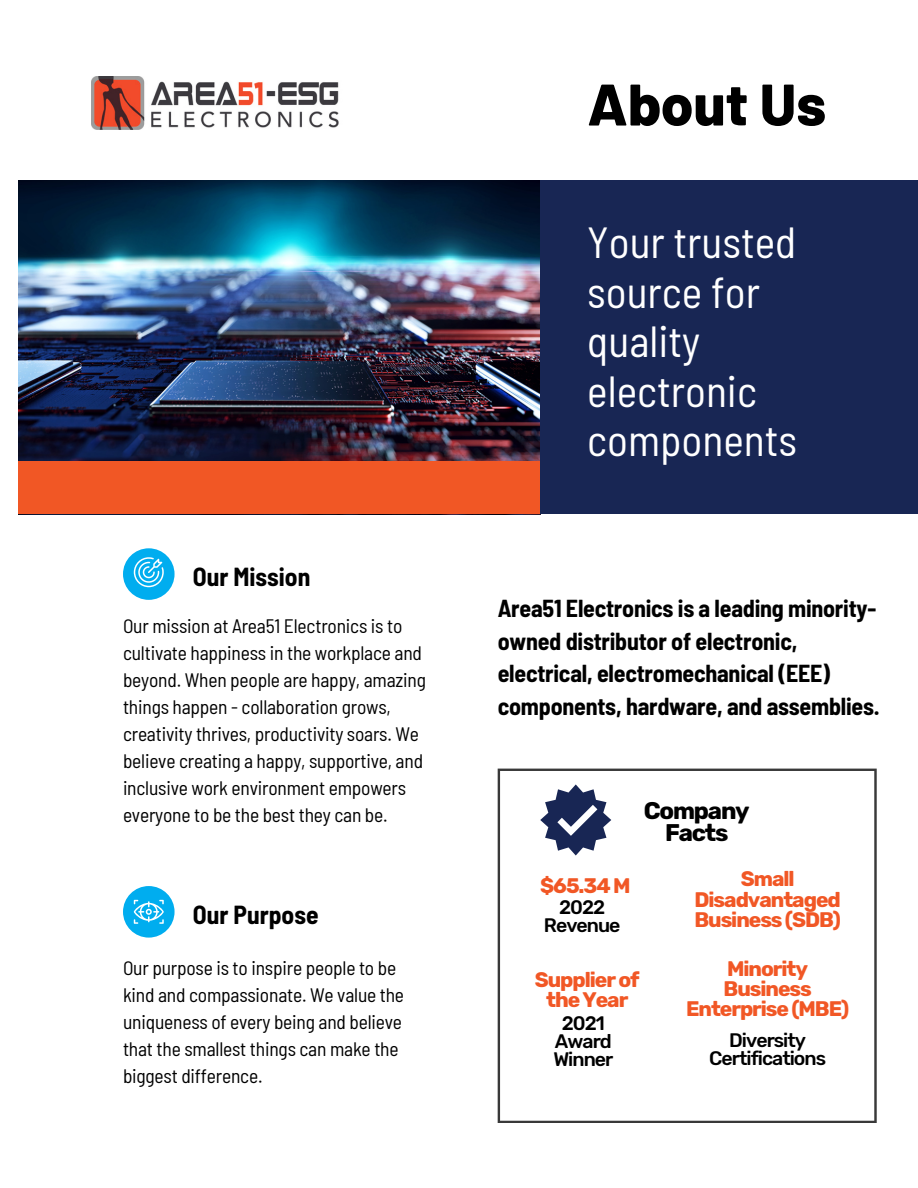
<style>
.page{position:relative;width:918px;height:1188px;background:#fff}
.page>*{position:absolute;margin:0;border:0;box-sizing:border-box;transform-origin:0 0}
.t1{font:800 58.5px "Barlow";color:#000}
.t2{font:semi-condensed 43.5px/49.5px "Barlow";color:#fff}
.t3{font:700 semi-condensed 25.5px "Barlow";color:#000}
.t4{font:700 semi-condensed 24px/32.7px "Barlow";letter-spacing:-.01em;color:#000}
.t5{font:700 24px/22.5px "Rubik";letter-spacing:-.05em;color:#000;text-align:center}
.t6{font:700 21px/20.2px "Rubik";letter-spacing:-.05em;color:#f15725;text-align:center}
.t7{font:semi-condensed 19.5px/27px "Barlow";letter-spacing:-.01em;color:#000}
.t8{font:500 19.5px/18px "Rubik";letter-spacing:-.05em;color:#000;text-align:center}
</style>
<div class="page">
<div style="left:123px;top:548px;width:52px;height:52px;background:#00adef;border-radius:50%"></div>
<svg style="left:134px;top:557px;width:30px;height:30px"></svg>
<div style="left:123px;top:886px;width:52px;height:52px;background:#00adef;border-radius:50%"></div>
<svg style="left:134px;top:900px;width:30px;height:23px"></svg>
<img style="left:18px;top:180px;width:522px;height:281px">
<div style="left:18px;top:461px;width:522px;height:53px;background:#f15725"></div>
<div style="left:540px;top:180px;width:378px;height:334px;background:#182654"></div>
<svg style="left:498px;top:769px;width:379px;height:354px"></svg>
<svg style="left:540px;top:784px;width:71px;height:71px"></svg>
<img style="left:92px;top:76px;width:247px;height:53px">
<p class="t3" style="left:193px;top:561px;width:119px">Our Mission</p>
<p class="t7" style="left:123px;top:611px;width:304px">Our mission at Area51 Electronics is to cultivate happiness in the workplace and beyond. When people are happy, amazing things happen - collaboration grows, creativity thrives, productivity soars. We believe creating a happy, supportive, and inclusive work environment empowers everyone to be the best they can be.</p>
<h3 class="t3" style="left:193px;top:898px;width:127px">Our Purpose</h3>
<h3 class="t7" style="left:123px;top:953px;width:283px">Our purpose is to inspire people to be kind and compassionate. We value the uniqueness of every being and believe that the smallest things can make the biggest difference.</h3>
<p class="t1" style="left:587px;top:67px;width:240px">About Us</p>
<h1 class="t2" style="left:587px;top:216px;width:211px">Your trusted source for quality electronic components</h1>
<h2 class="t4" style="left:498px;top:591px;width:384px">Area51 Electronics is a leading minority&shy;owned distributor of electronic, electrical, electromechanical (EEE) components, hardware, and assemblies.</h2>
<p class="t5" style="left:644px;top:799px;width:107px">Company<br>Facts</p>
<p class="t6" style="left:540px;top:875px;width:92px">$65.34 M</p>
<h3 class="t8" style="left:544px;top:898px;width:78px">2022<br>Revenue</h3>
<h4 class="t6" style="left:535px;top:970px;width:106px">Supplier of the Year</h4>
<h3 class="t8" style="left:553px;top:1014px;width:62px">2021<br>Award<br>Winner</h3>
<h5 class="t6" style="left:694px;top:869px;width:148px">Small<br>Disadvantaged<br>Business (SDB)</h5>
<h5 class="t6" style="left:686px;top:958px;width:165px">Minority<br>Business<br>Enterprise (MBE)</h5>
<h5 class="t8" style="left:709px;top:1031px;width:118px">Diversity<br>Certifications</h5>
</div>
